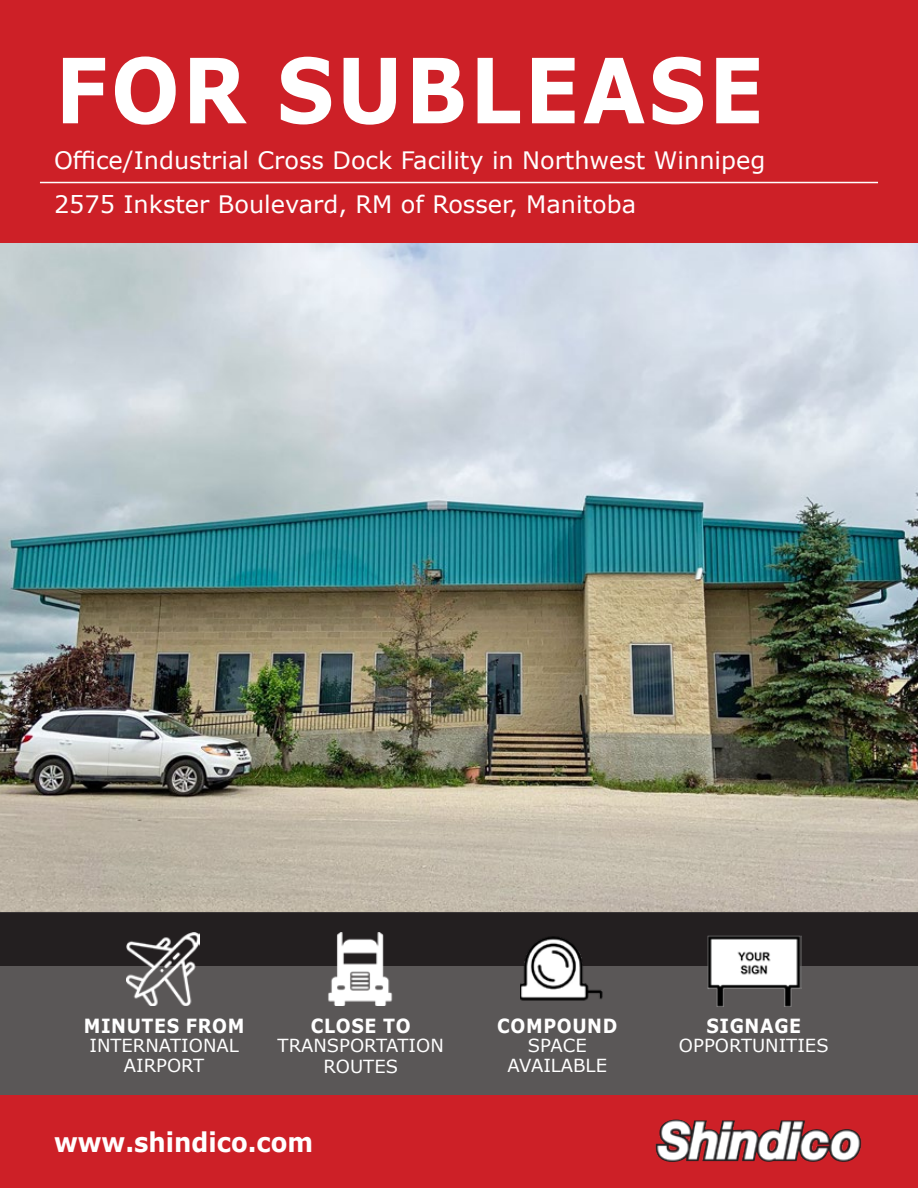
<style>
.page{position:relative;width:918px;height:1188px;background:#fff}
.page>*{position:absolute;margin:0;border:0;box-sizing:border-box;transform-origin:0 0}
.t1{font:700 90px "Verdana";letter-spacing:.035em;color:#fff;scale:.9 1}
.t2{font:700 27px "Verdana";color:#fff;scale:.9 1}
.t3{font:24px/44.5px "Verdana";color:#fff}
.t4{font:700 19.5px "Verdana";letter-spacing:.035em;color:#fff;scale:.9 1}
.t5{font:18px/19.5px "Verdana";color:#fff;text-align:center}
</style>
<div class="page">
<div style="left:0;top:0;width:918px;height:243px;background:#cd2027"></div>
<hr style="left:40px;top:182px;width:838px;height:1px;background:#fff">
<div style="left:0;top:912px;width:918px;height:54px;background:#231f20"></div>
<svg style="left:0;top:932px;width:918px;height:164px;fill:#5a5757"></svg>
<img style="left:0;top:243px;width:918px;height:669px">
<img style="left:520px;top:934px;width:83px;height:69px">
<img style="left:707px;top:934px;width:94px;height:72px">
<img style="left:323px;top:933px;width:73px;height:73px">
<img style="left:127px;top:933px;width:72px;height:73px">
<div style="left:0;top:1096px;width:918px;height:92px;background:#cd2027"></div>
<img style="left:655px;top:1120px;width:207px;height:42px">
<h1 class="t1" style="left:55px;top:27px;width:789px">FOR SUBLEASE</h1>
<p class="t3" style="left:54px;top:138px;width:713px">Office/Industrial Cross Dock Facility in Northwest Winnipeg<br>2575 Inkster Boulevard, RM of Rosser, Manitoba</p>
<p class="t4" style="left:84px;top:1012px;width:180px">MINUTES FROM</p>
<p class="t5" style="left:89px;top:1036px;width:151px">INTERNATIONAL<br>AIRPORT</p>
<p class="t4" style="left:311px;top:1012px;width:112px">CLOSE TO</p>
<p class="t5" style="left:278px;top:1035px;width:168px;line-height:21px">TRANSPORTATION<br>ROUTES</p>
<p class="t2" style="left:54px;top:1123px;width:289px">www.shindico.com</p>
<p class="t4" style="left:497px;top:1012px;width:135px">COMPOUND</p>
<p class="t5" style="left:508px;top:1036px;width:101px">SPACE<br>AVAILABLE</p>
<p class="t4" style="left:706px;top:1012px;width:107px">SIGNAGE</p>
<p class="t5" style="left:679px;top:1036px;width:151px">OPPORTUNITIES</p>
</div>
